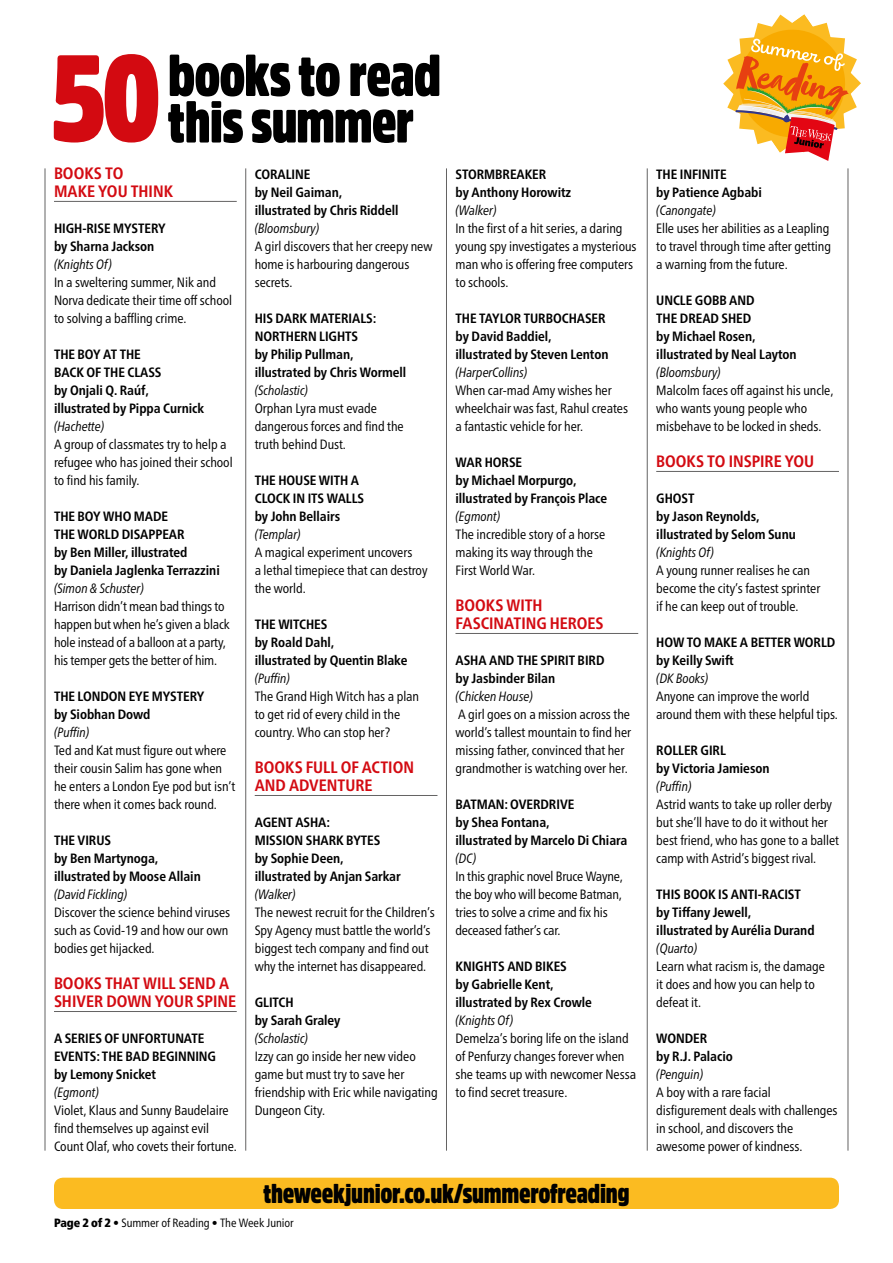
<style>
.page{position:relative;width:893px;height:1263px;background:#fff}
.page>*{position:absolute;margin:0;border:0;box-sizing:border-box;transform-origin:0 0}
.t1{font:900 58.5px/46.5px "Amsi Pro Cond";letter-spacing:-.015em;color:#000;scale:.95 1}
.t2{font:900 27px "Amsi Pro Cond";letter-spacing:-.015em;color:#000;scale:.95 1}
.t3{font:700 condensed 16.5px/18px "Frutiger Neue LT Pro";color:#d30a11}
.t4{font:condensed 13.5px/18px "Frutiger Neue LT Pro";letter-spacing:-.005em;color:#000}
.t5{font:700 condensed 13.5px/18px "Frutiger Neue LT Pro";letter-spacing:-.005em;color:#000}
.t6{font:italic condensed 13.5px "Frutiger Neue LT Pro";letter-spacing:-.005em;color:#000}
.t7{font:condensed 12px "Frutiger Neue LT Pro";letter-spacing:-.005em;color:#000}
.s1{font-size:121.5px;color:#d30a11}
.s2{font-weight:900}
</style>
<div class="page">
<hr style="left:54px;top:201px;width:183px;height:1px;background:#646363">
<hr style="left:54px;top:1011px;width:183px;height:1px;background:#646363">
<hr style="left:255px;top:795px;width:182px;height:1px;background:#646363">
<hr style="left:455px;top:633px;width:183px;height:1px;background:#646363">
<hr style="left:656px;top:471px;width:183px;height:1px;background:#646363">
<div style="left:54px;top:1178px;width:785px;height:31px;background:#fbbb21;border-radius:9px"></div>
<hr style="left:848px;top:168px;width:1px;height:983px;background:#646363">
<hr style="left:45px;top:168px;width:1px;height:983px;background:#646363">
<hr style="left:245px;top:168px;width:1px;height:983px;background:#646363">
<hr style="left:446px;top:168px;width:1px;height:983px;background:#646363">
<hr style="left:647px;top:168px;width:1px;height:983px;background:#646363">
<svg style="left:723px;top:15px;width:138px;height:146px"></svg>
<h1 class="t1" style="left:52px;top:51px;width:411px;text-indent:116px">books to read<br><span class="s1">50</span>this summer</h1>
<p class="t3" style="left:54px;top:164px;width:120px">BOOKS TO<br>MAKE YOU THINK</p>
<p class="t5" style="left:54px;top:219px;width:113px">HIGH-RISE MYSTERY by Sharna Jackson</p>
<p class="t6" style="left:54px;top:256px;width:59px">(Knights Of)</p>
<p class="t4" style="left:54px;top:273px;width:180px">In a sweltering summer, Nik and<br>Norva dedicate their time off school to solving a baffling crime.</p>
<p class="t5" style="left:54px;top:345px;width:152px">THE BOY AT THE<br>BACK OF THE CLASS<br>by Onjali Q. Raúf, illustrated by Pippa Curnick</p>
<p class="t6" style="left:54px;top:418px;width:52px">(Hachette)</p>
<p class="t4" style="left:54px;top:435px;width:180px">A group of classmates try to help a refugee who has joined their school to find his family.</p>
<p class="t5" style="left:54px;top:507px;width:167px">THE BOY WHO MADE<br>THE WORLD DISAPPEAR<br>by Ben Miller, illustrated<br>by Daniela Jaglenka Terrazzini</p>
<p class="t6" style="left:54px;top:580px;width:91px">(Simon &amp; Schuster)</p>
<p class="t4" style="left:54px;top:597px;width:177px">Harrison didn’t mean bad things to happen but when he’s given a black hole instead of a balloon at a party, his temper gets the better of him.</p>
<p class="t5" style="left:54px;top:687px;width:152px">THE LONDON EYE MYSTERY by Siobhan Dowd</p>
<p class="t6" style="left:54px;top:724px;width:37px">(Puffin)</p>
<p class="t4" style="left:54px;top:741px;width:183px">Ted and Kat must figure out where their cousin Salim has gone when he enters a London Eye pod but isn’t there when it comes back round.</p>
<p class="t5" style="left:54px;top:831px;width:148px">THE VIRUS<br>by Ben Martynoga, illustrated by Moose Allain</p>
<p class="t6" style="left:54px;top:886px;width:75px">(David Fickling)</p>
<p class="t4" style="left:54px;top:903px;width:178px">Discover the science behind viruses such as Covid-19 and how our own bodies get hijacked.</p>
<p class="t3" style="left:54px;top:974px;width:184px">BOOKS THAT WILL SEND A<br>SHIVER DOWN YOUR SPINE</p>
<p class="t5" style="left:54px;top:1029px;width:164px">A SERIES OF UNFORTUNATE<br>EVENTS: THE BAD BEGINNING by Lemony Snicket</p>
<p class="t6" style="left:54px;top:1084px;width:46px">(Egmont)</p>
<p class="t4" style="left:54px;top:1101px;width:184px">Violet, Klaus and Sunny Baudelaire find themselves up against evil<br>Count Olaf, who covets their fortune.</p>
<p class="t5" style="left:255px;top:165px;width:145px">CORALINE<br>by Neil Gaiman, illustrated by Chris Riddell</p>
<p class="t6" style="left:255px;top:220px;width:66px">(Bloomsbury)</p>
<p class="t4" style="left:255px;top:237px;width:179px">A girl discovers that her creepy new home is harbouring dangerous secrets.</p>
<p class="t5" style="left:255px;top:309px;width:153px">HIS DARK MATERIALS:<br>NORTHERN LIGHTS<br>by Philip Pullman, illustrated by Chris Wormell</p>
<p class="t6" style="left:255px;top:382px;width:55px">(Scholastic)</p>
<p class="t4" style="left:255px;top:399px;width:151px">Orphan Lyra must evade dangerous forces and find the truth behind Dust.</p>
<p class="t5" style="left:255px;top:471px;width:111px">THE HOUSE WITH A<br>CLOCK IN ITS WALLS by John Bellairs</p>
<p class="t6" style="left:255px;top:526px;width:48px">(Templar)</p>
<p class="t4" style="left:255px;top:543px;width:174px">A magical experiment uncovers<br>a lethal timepiece that can destroy the world.</p>
<p class="t5" style="left:255px;top:615px;width:154px">THE WITCHES<br>by Roald Dahl,<br>illustrated by Quentin Blake</p>
<p class="t6" style="left:255px;top:670px;width:37px">(Puffin)</p>
<p class="t4" style="left:255px;top:687px;width:166px">The Grand High Witch has a plan to get rid of every child in the country. Who can stop her?</p>
<p class="t3" style="left:255px;top:758px;width:161px">BOOKS FULL OF ACTION<br>AND ADVENTURE</p>
<p class="t5" style="left:255px;top:813px;width:147px">AGENT ASHA:<br>MISSION SHARK BYTES<br>by Sophie Deen, illustrated by Anjan Sarkar</p>
<p class="t6" style="left:255px;top:886px;width:43px">(Walker)</p>
<p class="t4" style="left:255px;top:903px;width:182px">The newest recruit for the Children’s Spy Agency must battle the world’s biggest tech company and find out why the internet has disappeared.</p>
<p class="t5" style="left:255px;top:993px;width:87px">GLITCH<br>by Sarah Graley</p>
<p class="t6" style="left:255px;top:1030px;width:55px">(Scholastic)</p>
<p class="t4" style="left:255px;top:1047px;width:184px">Izzy can go inside her new video game but must try to save her friendship with Eric while navigating<br>Dungeon City.</p>
<p class="t5" style="left:455px;top:165px;width:117px">STORMBREAKER<br>by Anthony Horowitz</p>
<p class="t6" style="left:455px;top:202px;width:43px">(Walker)</p>
<p class="t4" style="left:455px;top:219px;width:183px">In the first of a hit series, a daring young spy investigates a mysterious man who is offering free computers to schools.</p>
<p class="t5" style="left:455px;top:309px;width:155px">THE TAYLOR TURBOCHASER by David Baddiel, illustrated by Steven Lenton</p>
<p class="t6" style="left:455px;top:364px;width:73px">(HarperCollins)</p>
<p class="t4" style="left:455px;top:381px;width:174px">When car-mad Amy wishes her wheelchair was fast, Rahul creates a fantastic vehicle for her.</p>
<p class="t5" style="left:455px;top:453px;width:153px">WAR HORSE<br>by Michael Morpurgo, illustrated by François Place</p>
<p class="t6" style="left:455px;top:508px;width:46px">(Egmont)</p>
<p class="t4" style="left:455px;top:525px;width:151px">The incredible story of a horse making its way through the<br>First World War.</p>
<p class="t3" style="left:455px;top:596px;width:150px">BOOKS WITH<br>FASCINATING HEROES</p>
<p class="t5" style="left:455px;top:651px;width:151px">ASHA AND THE SPIRIT BIRD by Jasbinder Bilan</p>
<p class="t6" style="left:455px;top:688px;width:79px">(Chicken House)</p>
<p class="t4" style="left:455px;top:705px;width:177px">A girl goes on a mission across the world’s tallest mountain to find her missing father, convinced that her grandmother is watching over her.</p>
<p class="t5" style="left:455px;top:795px;width:173px">BATMAN: OVERDRIVE<br>by Shea Fontana,<br>illustrated by Marcelo Di Chiara</p>
<p class="t6" style="left:455px;top:850px;width:22px">(DC)</p>
<p class="t4" style="left:455px;top:867px;width:169px">In this graphic novel Bruce Wayne, the boy who will become Batman, tries to solve a crime and fix his deceased father’s car.</p>
<p class="t5" style="left:455px;top:957px;width:138px">KNIGHTS AND BIKES<br>by Gabrielle Kent, illustrated by Rex Crowle</p>
<p class="t6" style="left:455px;top:1012px;width:59px">(Knights Of)</p>
<p class="t4" style="left:455px;top:1029px;width:182px">Demelza’s boring life on the island of Penfurzy changes forever when she teams up with newcomer Nessa to find secret treasure.</p>
<h2 class="t2" style="left:263px;top:1175px;width:387px">theweekjunior.co.uk/summerofreading</h2>
<p class="t7" style="left:54px;top:1216px;width:241px"><span class="s2">Page 2 of 2 •</span> Summer of Reading • The Week Junior</p>
<p class="t5" style="left:656px;top:165px;width:107px">THE INFINITE<br>by Patience Agbabi</p>
<p class="t6" style="left:656px;top:202px;width:61px">(Canongate)</p>
<p class="t4" style="left:656px;top:219px;width:176px">Elle uses her abilities as a Leapling to travel through time after getting a warning from the future.</p>
<p class="t5" style="left:656px;top:291px;width:142px">UNCLE GOBB AND<br>THE DREAD SHED<br>by Michael Rosen, illustrated by Neal Layton</p>
<p class="t6" style="left:656px;top:364px;width:66px">(Bloomsbury)</p>
<p class="t4" style="left:656px;top:381px;width:179px">Malcolm faces off against his uncle, who wants young people who misbehave to be locked in sheds.</p>
<p class="t3" style="left:656px;top:452px;width:159px">BOOKS TO INSPIRE YOU</p>
<p class="t5" style="left:656px;top:489px;width:141px">GHOST<br>by Jason Reynolds, illustrated by Selom Sunu</p>
<p class="t6" style="left:656px;top:544px;width:59px">(Knights Of)</p>
<p class="t4" style="left:656px;top:561px;width:166px">A young runner realises he can become the city’s fastest sprinter if he can keep out of trouble.</p>
<p class="t5" style="left:656px;top:633px;width:181px">HOW TO MAKE A BETTER WORLD by Keilly Swift</p>
<p class="t6" style="left:656px;top:670px;width:54px">(DK Books)</p>
<p class="t4" style="left:656px;top:687px;width:183px">Anyone can improve the world around them with these helpful tips.</p>
<p class="t5" style="left:656px;top:741px;width:115px">ROLLER GIRL<br>by Victoria Jamieson</p>
<p class="t6" style="left:656px;top:778px;width:37px">(Puffin)</p>
<p class="t4" style="left:656px;top:795px;width:184px">Astrid wants to take up roller derby but she’ll have to do it without her best friend, who has gone to a ballet camp with Astrid’s biggest rival.</p>
<p class="t5" style="left:656px;top:885px;width:160px">THIS BOOK IS ANTI-RACIST by Tiffany Jewell,<br>illustrated by Aurélia Durand</p>
<p class="t6" style="left:656px;top:940px;width:42px">(Quarto)</p>
<p class="t4" style="left:656px;top:957px;width:170px">Learn what racism is, the damage it does and how you can help to defeat it.</p>
<p class="t5" style="left:656px;top:1029px;width:78px">WONDER<br>by R.J. Palacio</p>
<p class="t6" style="left:656px;top:1066px;width:48px">(Penguin)</p>
<p class="t4" style="left:656px;top:1083px;width:183px">A boy with a rare facial disfigurement deals with challenges in school, and discovers the awesome power of kindness.</p>
</div>
